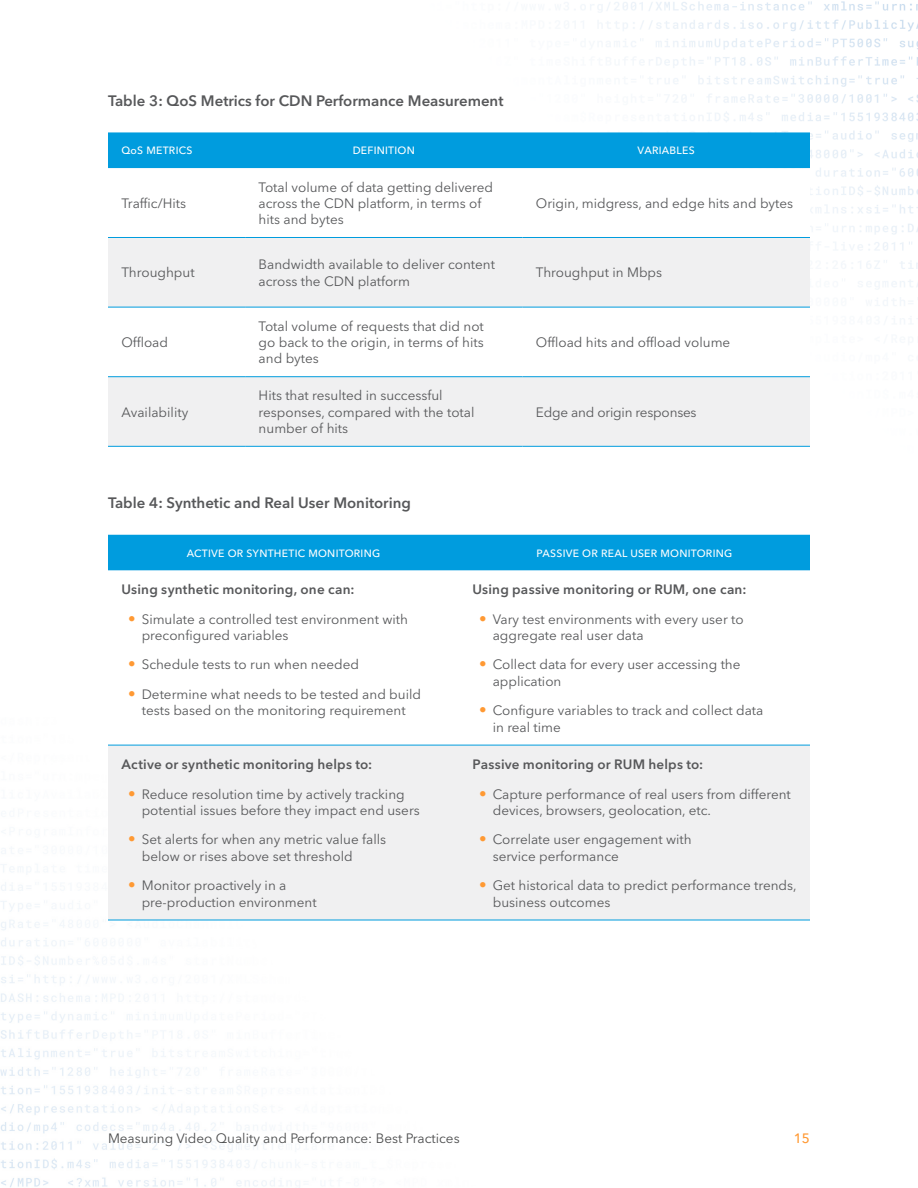
<style>
.page{position:relative;width:918px;height:1188px;background:#fff}
.page>*{position:absolute;margin:0;border:0;box-sizing:border-box;transform-origin:0 0}
.H3__SUBSUBHEAD{font:600 15px "Avenir Next LT Pro";color:#57585a}
.t1{font:13.5px/16.2px "Avenir Next LT Pro";color:#57585a}
.t2{font:600 13.5px "Avenir Next LT Pro";letter-spacing:.015em;color:#57585a}
.t3{font:13.5px "Avenir Next LT Pro";color:#4b4c4d}
.t4{font:500 13.5px "Avenir Next LT Pro";color:#f93}
.t5{font:500 10.5px "Avenir Next LT Pro";letter-spacing:.025em;color:#fff}
.s1{font-size:15px;color:#f93}
</style>
<div class="page">
<img style="left:1px;top:848px;width:299px;height:340px">
<img style="left:108px;top:1px;width:810px;height:534px">
<div style="left:108px;top:132px;width:702px;height:36px;background:#009cde"></div>
<svg style="left:108px;top:168px;width:702px;height:69px"></svg>
<svg style="left:108px;top:238px;width:702px;height:208px;fill:#f0f0f1"></svg>
<hr style="left:108px;top:237px;width:137px;height:1px;background:#009cde">
<hr style="left:245px;top:237px;width:277px;height:1px;background:#009cde">
<hr style="left:522px;top:237px;width:288px;height:1px;background:#009cde">
<hr style="left:108px;top:307px;width:137px;height:1px;background:#009cde">
<hr style="left:245px;top:307px;width:277px;height:1px;background:#009cde">
<hr style="left:522px;top:307px;width:288px;height:1px;background:#009cde">
<hr style="left:108px;top:376px;width:137px;height:1px;background:#009cde">
<hr style="left:245px;top:376px;width:277px;height:1px;background:#009cde">
<hr style="left:522px;top:376px;width:288px;height:1px;background:#009cde">
<hr style="left:108px;top:446px;width:137px;height:1px;background:#009cde">
<hr style="left:245px;top:446px;width:277px;height:1px;background:#009cde">
<hr style="left:522px;top:446px;width:288px;height:1px;background:#009cde">
<div style="left:108px;top:535px;width:702px;height:36px;background:#009cde"></div>
<svg style="left:108px;top:744px;width:702px;height:1px"></svg>
<div style="left:108px;top:746px;width:702px;height:174px;background:#f0f0f1"></div>
<hr style="left:108px;top:745px;width:351px;height:1px;background:#009cde">
<hr style="left:459px;top:745px;width:351px;height:1px;background:#009cde">
<hr style="left:108px;top:920px;width:351px;height:1px;background:#009cde">
<hr style="left:459px;top:920px;width:351px;height:1px;background:#009cde">
<p class="H3__SUBSUBHEAD" style="left:108px;top:91px;width:397px">Table 3: QoS Metrics for CDN Performance Measurement</p>
<p class="t5" style="left:122px;top:144px;width:72px">QoS METRICS</p>
<p class="t5" style="left:353px;top:144px;width:64px">DEFINITION</p>
<p class="t5" style="left:638px;top:144px;width:59px">VARIABLES</p>
<p class="t1" style="left:122px;top:195px;width:66px">Traffic/Hits</p>
<p class="t1" style="left:259px;top:179px;width:236px">Total volume of data getting delivered across the CDN platform, in terms of hits and bytes</p>
<p class="t1" style="left:536px;top:195px;width:259px">Origin, midgress, and edge hits and bytes</p>
<p class="t1" style="left:122px;top:265px;width:75px">Throughput</p>
<p class="t1" style="left:259px;top:257px;width:238px">Bandwidth available to deliver content across the CDN platform</p>
<p class="t1" style="left:536px;top:265px;width:128px">Throughput in Mbps</p>
<p class="t1" style="left:122px;top:334px;width:48px">Offload</p>
<p class="t1" style="left:122px;top:404px;width:68px">Availability</p>
<p class="t1" style="left:259px;top:318px;width:227px;text-align:justify">Total volume of requests that did not go back to the origin, in terms of hits and bytes</p>
<p class="t1" style="left:259px;top:388px;width:217px">Hits that resulted in successful responses, compared with the total number of hits</p>
<p class="H3__SUBSUBHEAD" style="left:108px;top:494px;width:305px">Table 4: Synthetic and Real User Monitoring</p>
<p class="t1" style="left:536px;top:334px;width:196px">Offload hits and offload volume</p>
<p class="t1" style="left:536px;top:404px;width:162px">Edge and origin responses</p>
<p class="t5" style="left:187px;top:547px;width:195px">ACTIVE OR SYNTHETIC MONITORING</p>
<p class="t5" style="left:537px;top:547px;width:197px">PASSIVE OR REAL USER MONITORING</p>
<p class="t2" style="left:122px;top:581px;width:235px">Using synthetic monitoring, one can:</p>
<p class="t1" style="left:142px;top:611px;width:268px;text-indent:-14px"><span class="s1">•</span> Simulate a controlled test environment with preconfigured variables</p>
<p class="t1" style="left:128px;top:657px;width:232px"><span class="s1">•</span> Schedule tests to run when needed</p>
<p class="t1" style="left:128px;top:686px;width:294px;text-align:center"><span class="s1">•</span> Determine what needs to be tested and build tests based on the monitoring requirement</p>
<p class="t2" style="left:472px;top:581px;width:276px">Using passive monitoring or RUM, one can:</p>
<p class="t1" style="left:493px;top:611px;width:253px;text-indent:-14px"><span class="s1">•</span> Vary test environments with every user to aggregate real user data</p>
<p class="t1" style="left:493px;top:657px;width:249px;text-indent:-14px"><span class="s1">•</span> Collect data for every user accessing the application</p>
<p class="t1" style="left:493px;top:703px;width:272px;text-indent:-14px"><span class="s1">•</span> Configure variables to track and collect data in real time</p>
<p class="t2" style="left:122px;top:756px;width:252px">Active or synthetic monitoring helps to:</p>
<p class="t1" style="left:142px;top:786px;width:280px;text-indent:-14px"><span class="s1">•</span> Reduce resolution time by actively tracking potential issues before they impact end users</p>
<p class="t1" style="left:142px;top:832px;width:246px;text-indent:-14px"><span class="s1">•</span> Set alerts for when any metric value falls below or rises above set threshold</p>
<p class="t1" style="left:142px;top:878px;width:176px;text-indent:-14px"><span class="s1">•</span> Monitor proactively in a pre-production environment</p>
<p class="t2" style="left:472px;top:756px;width:232px">Passive monitoring or RUM helps to:</p>
<p class="t1" style="left:493px;top:786px;width:300px;text-indent:-14px"><span class="s1">•</span> Capture performance of real users from different devices, browsers, geolocation, etc.</p>
<p class="t1" style="left:493px;top:832px;width:200px;text-indent:-14px"><span class="s1">•</span> Correlate user engagement with service performance</p>
<p class="t1" style="left:493px;top:878px;width:305px;text-indent:-14px"><span class="s1">•</span> Get historical data to predict performance trends, business outcomes</p>
<p class="t3" style="left:108px;top:1131px;width:353px">Measuring Video Quality and Performance: Best Practices</p>
<p class="t4" style="left:794px;top:1131px;width:18px">15</p>
</div>
